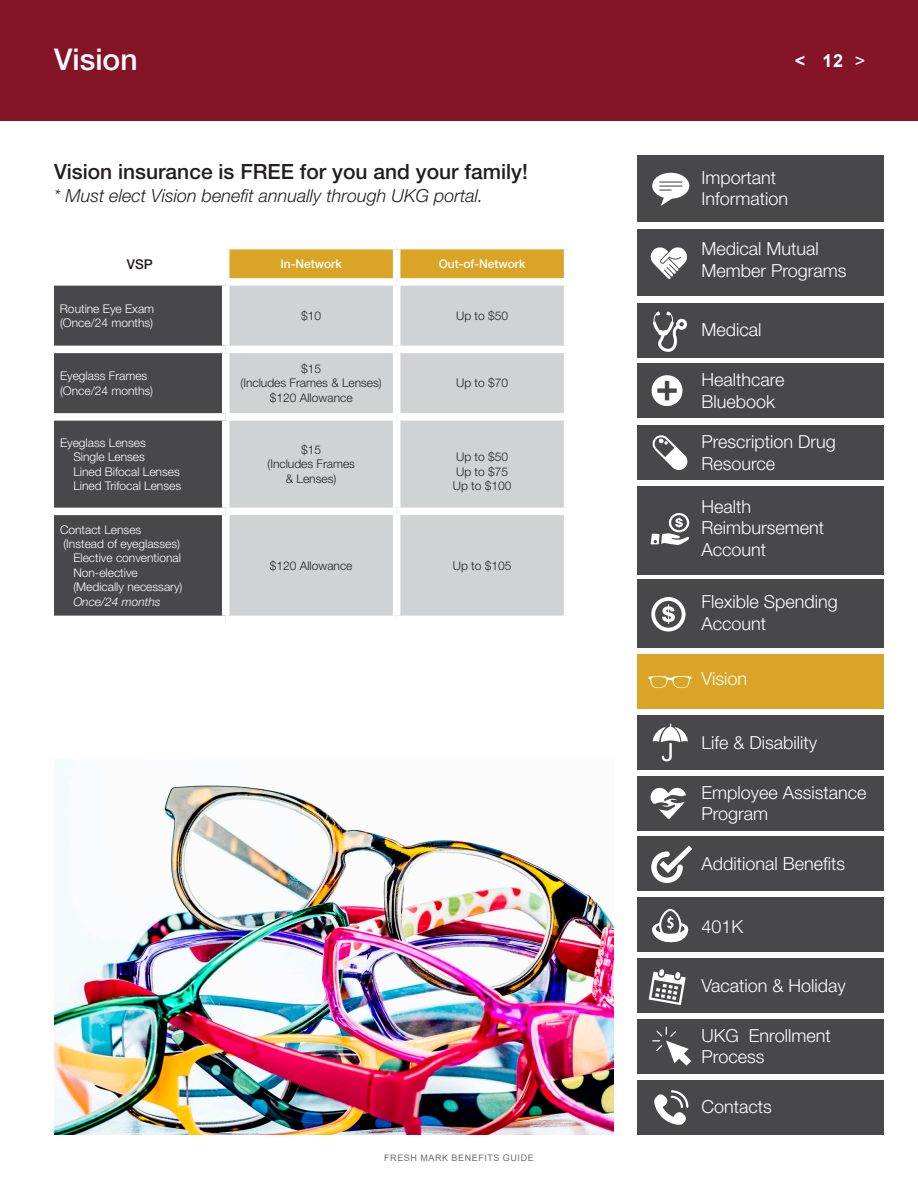
<style>
.page{position:relative;width:918px;height:1188px;background:#fff}
.page>*{position:absolute;margin:0;border:0;box-sizing:border-box;transform-origin:0 0}
.t1{font:500 30px "Helvetica Neue LT Pro";color:#fff}
.t2{font:500 21px "Helvetica Neue LT Pro";color:#231f20}
.t3{font:300 18px/21.6px "Helvetica Neue LT Pro";color:#fff}
.t4{font:italic 300 18px "Helvetica Neue LT Pro";color:#231f20}
.t5{font:700 18px "Arial";color:#fff}
.t6{font:500 13.5px "Helvetica Neue LT Pro";color:#231f20}
.t7{font:300 12px/14.4px "Helvetica Neue LT Pro";color:#fff}
.t8{font:300 12px/14.4px "Helvetica Neue LT Pro";color:#231f20;text-align:center}
.t9{font:500 12px "Helvetica Neue LT Pro";color:#fff}
.t10{font:italic 300 12px "Helvetica Neue LT Pro";color:#fff}
.t11{font:9px "Arial";letter-spacing:.065em;color:#6c6d70}
.s1{font-weight:400}
</style>
<div class="page">
<div style="left:0;top:0;width:918px;height:121px;background:#861427"></div>
<div style="left:229px;top:249px;width:335px;height:29px;background:#daa426"></div>
<div style="left:54px;top:286px;width:168px;height:330px;background:#48484b"></div>
<div style="left:229px;top:286px;width:335px;height:330px;background:#d1d2d4"></div>
<div style="left:393px;top:249px;width:7px;height:29px;background:#fff"></div>
<div style="left:393px;top:286px;width:7px;height:60px;background:#fff"></div>
<div style="left:54px;top:346px;width:172px;height:7px;background:#fff"></div>
<div style="left:226px;top:346px;width:171px;height:7px;background:#fff"></div>
<div style="left:397px;top:346px;width:174px;height:7px;background:#fff"></div>
<div style="left:393px;top:353px;width:7px;height:60px;background:#fff"></div>
<div style="left:54px;top:413px;width:172px;height:8px;background:#fff"></div>
<div style="left:226px;top:413px;width:171px;height:8px;background:#fff"></div>
<div style="left:397px;top:413px;width:174px;height:8px;background:#fff"></div>
<div style="left:393px;top:421px;width:7px;height:87px;background:#fff"></div>
<div style="left:54px;top:508px;width:172px;height:7px;background:#fff"></div>
<div style="left:226px;top:508px;width:171px;height:7px;background:#fff"></div>
<div style="left:397px;top:508px;width:174px;height:7px;background:#fff"></div>
<div style="left:393px;top:515px;width:7px;height:101px;background:#fff"></div>
<div style="left:637px;top:229px;width:247px;height:67px;background:#48484b"></div>
<div style="left:637px;top:155px;width:247px;height:67px;background:#48484b"></div>
<div style="left:637px;top:303px;width:247px;height:54px;background:#48484b"></div>
<div style="left:637px;top:363px;width:247px;height:55px;background:#48484b"></div>
<div style="left:637px;top:425px;width:247px;height:55px;background:#48484b"></div>
<div style="left:637px;top:486px;width:247px;height:88px;background:#48484b"></div>
<div style="left:637px;top:580px;width:247px;height:68px;background:#48484b"></div>
<div style="left:637px;top:715px;width:247px;height:54px;background:#48484b"></div>
<div style="left:637px;top:776px;width:247px;height:54px;background:#48484b"></div>
<div style="left:637px;top:897px;width:247px;height:55px;background:#48484b"></div>
<div style="left:637px;top:958px;width:247px;height:55px;background:#48484b"></div>
<div style="left:637px;top:1019px;width:247px;height:54px;background:#48484b"></div>
<div style="left:637px;top:1080px;width:247px;height:54px;background:#48484b"></div>
<div style="left:637px;top:837px;width:247px;height:54px;background:#48484b"></div>
<div style="left:637px;top:654px;width:247px;height:55px;background:#daa426"></div>
<svg style="left:653px;top:311px;width:34px;height:41px"></svg>
<svg style="left:648px;top:676px;width:44px;height:12px"></svg>
<svg style="left:653px;top:724px;width:35px;height:37px"></svg>
<svg style="left:650px;top:247px;width:37px;height:32px"></svg>
<svg style="left:651px;top:513px;width:38px;height:32px"></svg>
<svg style="left:652px;top:173px;width:37px;height:33px"></svg>
<svg style="left:654px;top:1090px;width:34px;height:35px"></svg>
<svg style="left:652px;top:435px;width:36px;height:35px"></svg>
<svg style="left:652px;top:908px;width:36px;height:35px"></svg>
<svg style="left:651px;top:597px;width:35px;height:35px"></svg>
<svg style="left:649px;top:969px;width:37px;height:36px"></svg>
<svg style="left:651px;top:846px;width:41px;height:37px"></svg>
<svg style="left:652px;top:375px;width:31px;height:31px"></svg>
<svg style="left:650px;top:787px;width:36px;height:32px"></svg>
<svg style="left:652px;top:1026px;width:39px;height:40px"></svg>
<img style="left:54px;top:760px;width:559px;height:374px">
<p class="t1" style="left:54px;top:41px;width:85px">Vision</p>
<p class="t2" style="left:54px;top:159px;width:475px">Vision insurance is FREE for you and your family!</p>
<p class="t4" style="left:54px;top:185px;width:431px">* Must elect Vision benefit annually through UKG portal.</p>
<p class="t6" style="left:127px;top:256px;width:28px">VSP</p>
<p class="t9" style="left:281px;top:257px;width:63px">In-Network</p>
<p class="t9" style="left:439px;top:257px;width:88px">Out-of-Network</p>
<p class="t7" style="left:60px;top:301px;width:96px">Routine Eye Exam (Once/24 months)</p>
<p class="t8" style="left:301px;top:308px;width:22px">$10</p>
<p class="t8" style="left:456px;top:308px;width:54px">Up to $50</p>
<p class="t7" style="left:60px;top:368px;width:95px">Eyeglass Frames (Once/24 months)</p>
<p class="t8" style="left:241px;top:361px;width:143px">$15<br>(Includes Frames &amp; Lenses)</p>
<p class="t8" style="left:270px;top:390px;width:84px">$120 Allowance</p>
<p class="t8" style="left:456px;top:376px;width:54px">Up to $70</p>
<p class="t7" style="left:60px;top:435px;width:87px">Eyeglass Lenses</p>
<p class="t7" style="left:73px;top:449px;width:73px">Single Lenses</p>
<p class="t7" style="left:73px;top:464px;width:108px">Lined Bifocal Lenses</p>
<p class="t7" style="left:73px;top:478px;width:109px">Lined Trifocal Lenses</p>
<p class="t7" style="left:60px;top:522px;width:83px">Contact Lenses</p>
<p class="t7" style="left:63px;top:536px;width:118px">(Instead of eyeglasses)</p>
<p class="t7" style="left:73px;top:551px;width:109px">Elective conventional</p>
<p class="t7" style="left:73px;top:565px;width:66px">Non-elective</p>
<p class="t7" style="left:73px;top:580px;width:111px">(Medically necessary)</p>
<p class="t10" style="left:73px;top:594px;width:89px">Once/24 months</p>
<p class="t8" style="left:267px;top:442px;width:89px">$15<br>(Includes Frames &amp; Lenses)</p>
<p class="t8" style="left:456px;top:449px;width:54px">Up to $50</p>
<p class="t8" style="left:456px;top:464px;width:54px">Up to $75</p>
<p class="t8" style="left:453px;top:478px;width:60px">Up to $100</p>
<p class="t8" style="left:270px;top:558px;width:84px">$120 Allowance</p>
<p class="t8" style="left:453px;top:558px;width:60px">Up to $105</p>
<p class="t11" style="left:384px;top:1152px;width:151px">FRESH MARK BENEFITS GUIDE</p>
<p class="t5" style="left:795px;top:48px;width:72px">&lt; 12 <span class="s1">&gt;</span></p>
<p class="t3" style="left:702px;top:166px;width:76px">Important</p>
<p class="t3" style="left:702px;top:188px;width:88px">Information</p>
<p class="t3" style="left:702px;top:238px;width:119px">Medical Mutual</p>
<p class="t3" style="left:702px;top:259px;width:147px">Member Programs</p>
<p class="t3" style="left:702px;top:319px;width:62px">Medical</p>
<p class="t3" style="left:702px;top:369px;width:85px">Healthcare<br>Bluebook</p>
<p class="t3" style="left:702px;top:431px;width:136px">Prescription Drug<br>Resource</p>
<p class="t3" style="left:702px;top:495px;width:51px">Health</p>
<p class="t3" style="left:702px;top:517px;width:124px">Reimbursement</p>
<p class="t3" style="left:702px;top:539px;width:66px">Account</p>
<p class="t3" style="left:702px;top:591px;width:138px">Flexible Spending</p>
<p class="t3" style="left:702px;top:612px;width:66px">Account</p>
<p class="t3" style="left:702px;top:667px;width:47px">Vision</p>
<p class="t3" style="left:702px;top:731px;width:117px">Life &amp; Disability</p>
<p class="t3" style="left:702px;top:781px;width:167px">Employee Assistance<br>Program</p>
<p class="t3" style="left:702px;top:852px;width:145px">Additional Benefits</p>
<p class="t3" style="left:702px;top:915px;width:43px">401K</p>
<p class="t3" style="left:702px;top:974px;width:146px">Vacation &amp; Holiday</p>
<p class="t3" style="left:702px;top:1024px;width:131px">UKG Enrollment<br>Process</p>
<p class="t3" style="left:702px;top:1095px;width:72px">Contacts</p>
</div>
